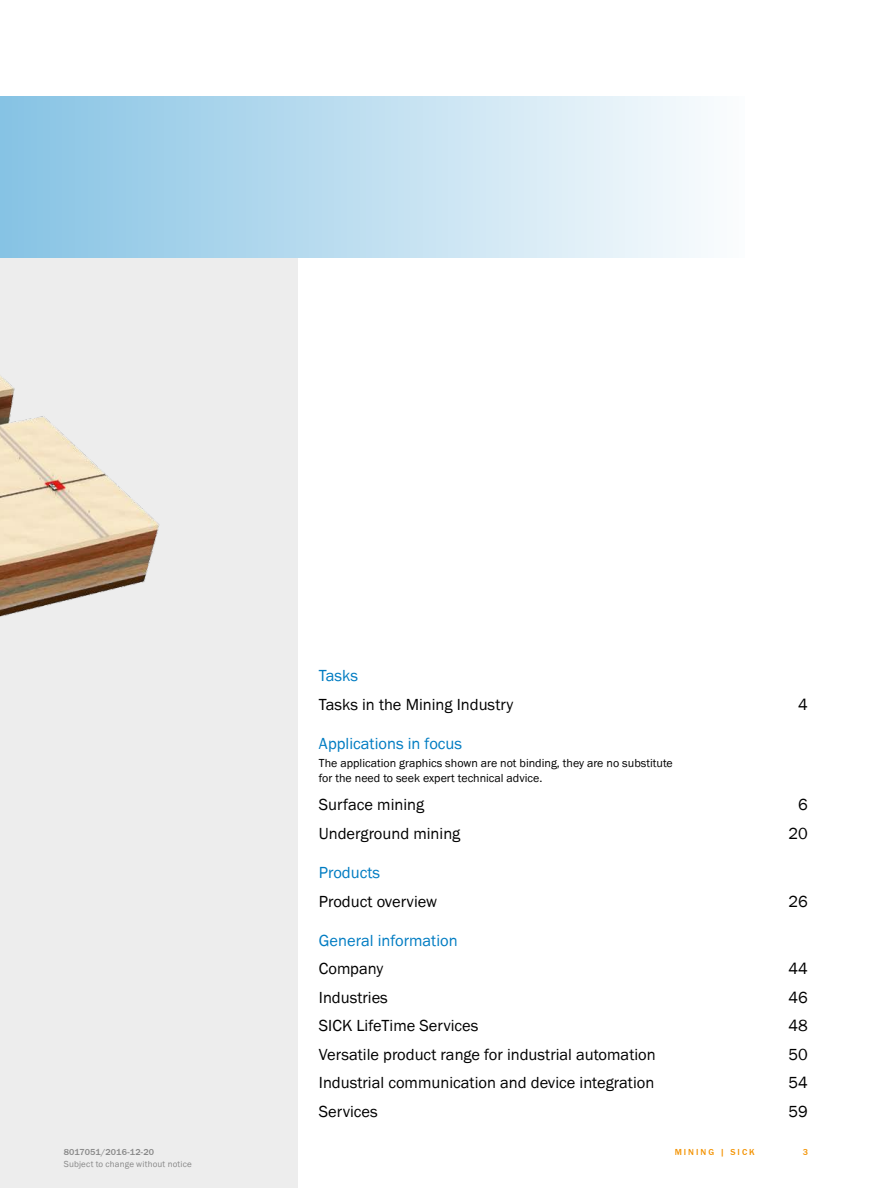
<style>
.page{position:relative;width:893px;height:1188px;background:#fff}
.page>*{position:absolute;margin:0;border:0;box-sizing:border-box;transform-origin:0 0}
.t1{font:16.5px "SICK Franklin";color:#000}
.t2{font:16.5px "SICK Franklin";color:#007cc2}
.t3{font:12px/14.4px "SICK Franklin";color:#000}
.t4{font:9px "SICK Franklin";letter-spacing:.02em;color:#878787}
.t5{font:500 9px "SICK Franklin";letter-spacing:.015em;color:#878787}
.t6{font:500 9px "SICK Franklin";letter-spacing:.225em;color:#f39200}
</style>
<div class="page">
<div style="left:0;top:258px;width:298px;height:930px;background:#ededed"></div>
<img style="left:0;top:375px;width:160px;height:242px">
<div style="left:0;top:97px;width:744px;height:161px;background:linear-gradient(to right,#86c3e4,#fbfdfe)"></div>
<p class="t2" style="left:319px;top:665px;width:41px">Tasks</p>
<p class="t1" style="left:319px;top:694px;width:196px">Tasks in the Mining Industry</p>
<p class="t1" style="left:798px;top:694px;width:11px">4</p>
<p class="t2" style="left:319px;top:733px;width:145px">Applications in focus</p>
<p class="t3" style="left:319px;top:756px;width:355px">The application graphics shown are not binding, they are no substitute for the need to seek expert technical advice.</p>
<p class="t1" style="left:319px;top:795px;width:107px">Surface mining</p>
<p class="t1" style="left:798px;top:795px;width:11px">6</p>
<p class="t1" style="left:319px;top:823px;width:143px">Underground mining</p>
<p class="t1" style="left:789px;top:823px;width:21px">20</p>
<p class="t2" style="left:319px;top:862px;width:63px">Products</p>
<p class="t1" style="left:319px;top:891px;width:120px">Product overview</p>
<p class="t1" style="left:789px;top:891px;width:21px">26</p>
<p class="t2" style="left:319px;top:930px;width:140px">General information</p>
<p class="t1" style="left:319px;top:959px;width:66px">Company</p>
<p class="t1" style="left:789px;top:959px;width:21px">44</p>
<p class="t1" style="left:319px;top:987px;width:71px">Industries</p>
<p class="t1" style="left:789px;top:987px;width:21px">46</p>
<p class="t1" style="left:319px;top:1016px;width:161px">SICK LifeTime Services</p>
<p class="t1" style="left:789px;top:1016px;width:21px">48</p>
<p class="t1" style="left:319px;top:1044px;width:338px">Versatile product range for industrial automation</p>
<p class="t1" style="left:789px;top:1044px;width:21px">50</p>
<p class="t1" style="left:319px;top:1073px;width:337px">Industrial communication and device integration</p>
<p class="t1" style="left:789px;top:1073px;width:21px">54</p>
<p class="t1" style="left:319px;top:1101px;width:60px">Services</p>
<p class="t1" style="left:789px;top:1101px;width:21px">59</p>
<p class="t5" style="left:64px;top:1146px;width:92px">8017051/2016-12-20</p>
<p class="t6" style="left:675px;top:1146px;width:82px">Mi ni ng | SICK</p>
<p class="t4" style="left:64px;top:1159px;width:130px">Subject to change without notice</p>
<p class="t6" style="left:803px;top:1146px;width:7px">3</p>
</div>
